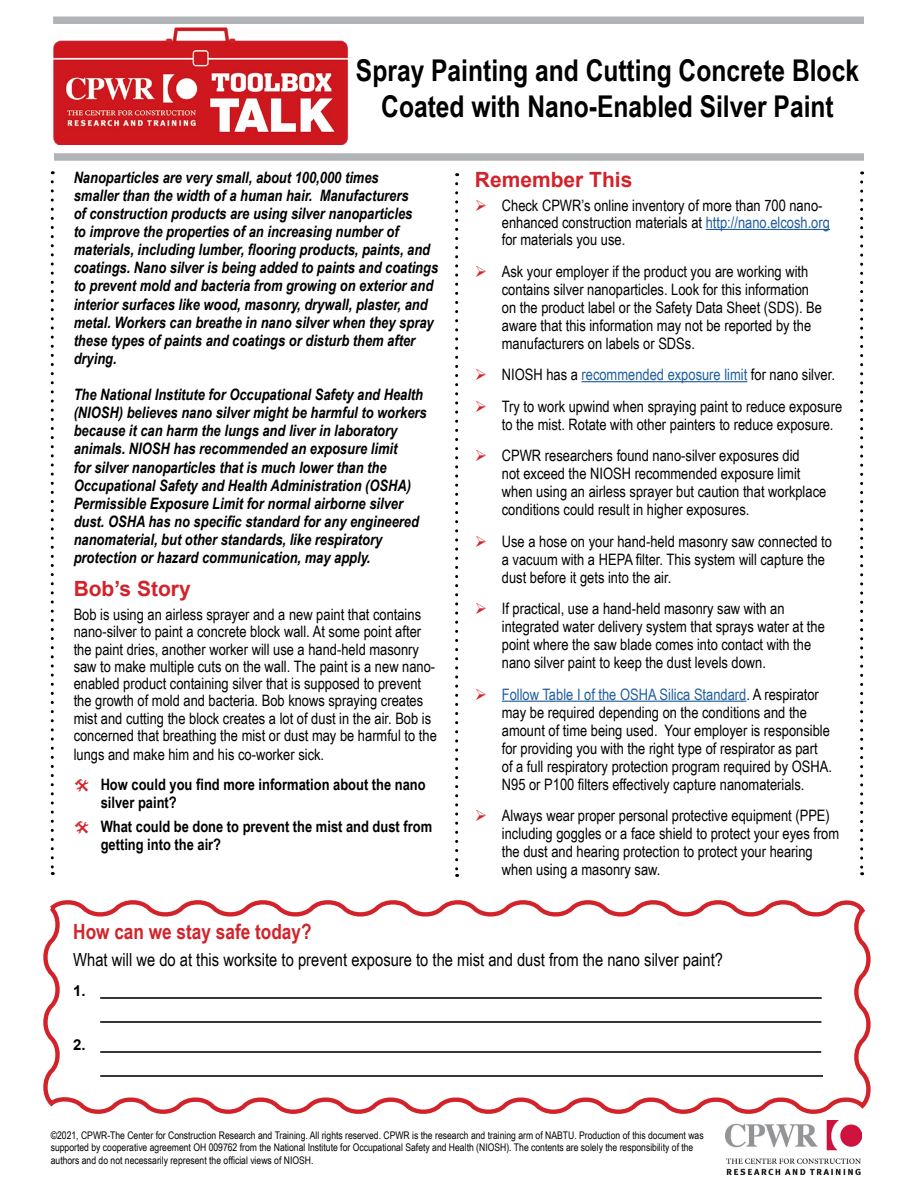
<style>
.page{position:relative;width:918px;height:1188px;background:#fff}
.page>*{position:absolute;margin:0;border:0;box-sizing:border-box;transform-origin:0 0}
.t1{font:700 30px/36px "Arial Narrow";color:#000;text-align:center}
.t2{font:700 21px "Arial";color:#d2232a}
.t3{font:700 21px "Arial Narrow";color:#d2232a}
.t4{font:18px "Arial Narrow";color:#000}
.t5{font:15.75px/18px "Arial Narrow";color:#000}
.t6{font:italic 700 15.75px/18.1px "Arial Narrow";color:#000}
.t7{font:700 15.75px/17.2px "Arial Narrow";color:#000}
.t8{font:700 15px "Arial";color:#000}
.t9{font:10.5px/12.6px "Arial Narrow";color:#000}
.s1{color:#215e9e}
</style>
<div class="page">
<div style="left:53px;top:16px;width:811px;height:8px;background:#b1b4b6"></div>
<div style="left:54px;top:153px;width:810px;height:8px;background:#b1b4b6"></div>
<img style="left:53px;top:27px;width:298px;height:117px">
<hr style="left:706px;top:229px;width:124px;height:1px;background:#215e9e">
<hr style="left:582px;top:381px;width:165px;height:1px;background:#215e9e">
<hr style="left:502px;top:701px;width:244px;height:1px;background:#215e9e">
<svg style="left:51px;top:182px;width:3px;height:693px"></svg>
<svg style="left:455px;top:184px;width:3px;height:693px"></svg>
<svg style="left:860px;top:182px;width:3px;height:693px"></svg>
<svg style="left:43px;top:900px;width:828px;height:214px"></svg>
<img style="left:726px;top:1120px;width:136px;height:54px">
<h1 class="t1" style="left:356px;top:51px;width:505px">Spray Painting and Cutting Concrete Block<br>Coated with Nano-Enabled Silver Paint</h1>
<p class="t6" style="left:74px;top:167px;width:366px">Nanoparticles are very small, about 100,000 times<br>smaller than the width of a human hair. Manufacturers<br>of construction products are using silver nanoparticles<br>to improve the properties of an increasing number of materials, including lumber, flooring products, paints, and coatings. Nano silver is being added to paints and coatings to prevent mold and bacteria from growing on exterior and interior surfaces like wood, masonry, drywall, plaster, and metal. Workers can breathe in nano silver when they spray these types of paints and coatings or disturb them after drying.</p>
<p class="t6" style="left:74px;top:385px;width:355px">The National Institute for Occupational Safety and Health (NIOSH) believes nano silver might be harmful to workers because it can harm the lungs and liver in laboratory animals. NIOSH has recommended an exposure limit<br>for silver nanoparticles that is much lower than the Occupational Safety and Health Administration (OSHA)<br>Permissible Exposure Limit for normal airborne silver dust. OSHA has no specific standard for any engineered nanomaterial, but other standards, like respiratory protection or hazard communication, may apply.</p>
<h2 class="t2" style="left:74px;top:575px;width:119px">Bob’s Story</h2>
<p class="t5" style="left:74px;top:605px;width:365px;line-height:17.2px">Bob is using an airless sprayer and a new paint that contains nano-silver to paint a concrete block wall. At some point after the paint dries, another worker will use a hand-held masonry saw to make multiple cuts on the wall. The paint is a new nano&shy;enabled product containing silver that is supposed to prevent the growth of mold and bacteria. Bob knows spraying creates mist and cutting the block creates a lot of dust in the air. Bob is concerned that breathing the mist or dust may be harmful to the</p>
<p class="t5" style="left:74px;top:745px;width:252px">lungs and make him and his co-worker sick.</p>
<p class="t7" style="left:101px;top:776px;width:327px">How could you find more information about the nano silver paint?</p>
<p class="t7" style="left:101px;top:816px;width:333px;line-height:18px">What could be done to prevent the mist and dust from getting into the air?</p>
<h2 class="t2" style="left:475px;top:165px;width:159px">Remember This</h2>
<p class="t5" style="left:502px;top:196px;width:330px;line-height:17.2px">Check CPWR’s online inventory of more than 700 nano&shy;enhanced construction materials at <span class="s1">http://nano.elcosh.org </span>for materials you use.</p>
<p class="t5" style="left:502px;top:261px;width:322px">Ask your employer if the product you are working with contains silver nanoparticles. Look for this information on the product label or the Safety Data Sheet (SDS). Be aware that this information may not be reported by the manufacturers on labels or SDSs.</p>
<p class="t5" style="left:502px;top:358px;width:342px;line-height:31.5px">NIOSH has a <span class="s1">recommended exposure limit</span> for nano silver.<br>Try to work upwind when spraying paint to reduce exposure</p>
<p class="t5" style="left:502px;top:408px;width:333px;line-height:31.5px">to the mist. Rotate with other painters to reduce exposure.<br>CPWR researchers found nano-silver exposures did</p>
<p class="t5" style="left:502px;top:464px;width:326px">not exceed the NIOSH recommended exposure limit when using an airless sprayer but caution that workplace conditions could result in higher exposures.</p>
<p class="t5" style="left:502px;top:531px;width:332px">Use a hose on your hand-held masonry saw connected to a vacuum with a HEPA filter. This system will capture the dust before it gets into the air.</p>
<p class="t5" style="left:502px;top:599px;width:325px">If practical, use a hand-held masonry saw with an integrated water delivery system that sprays water at the point where the saw blade comes into contact with the nano silver paint to keep the dust levels down.</p>
<p class="t5" style="left:502px;top:684px;width:332px"><span class="s1">Follow Table I of the OSHA Silica Standard</span>. A respirator may be required depending on the conditions and the amount of time being used. Your employer is responsible for providing you with the right type of respirator as part of a full respiratory protection program required by OSHA.<br>N95 or P100 filters effectively capture nanomaterials.</p>
<p class="t5" style="left:502px;top:806px;width:339px">Always wear proper personal protective equipment (PPE) including goggles or a face shield to protect your eyes from the dust and hearing protection to protect your hearing when using a masonry saw.</p>
<h2 class="t3" style="left:73px;top:916px;width:240px">How can we stay safe today?</h2>
<p class="t4" style="left:73px;top:947px;width:651px">What will we do at this worksite to prevent exposure to the mist and dust from the nano silver paint?</p>
<p class="t8" style="left:73px;top:981px;width:14px">1.</p>
<p class="t8" style="left:73px;top:1035px;width:14px">2.</p>
<p class="t9" style="left:51px;top:1128px;width:654px">©2021, CPWR-The Center for Construction Research and Training. All rights reserved. CPWR is the research and training arm of NABTU. Production of this document was supported by cooperative agreement OH 009762 from the National Institute for Occupational Safety and Health (NIOSH). The contents are solely the responsibility of the authors and do not necessarily represent the official views of NIOSH.</p>
</div>
